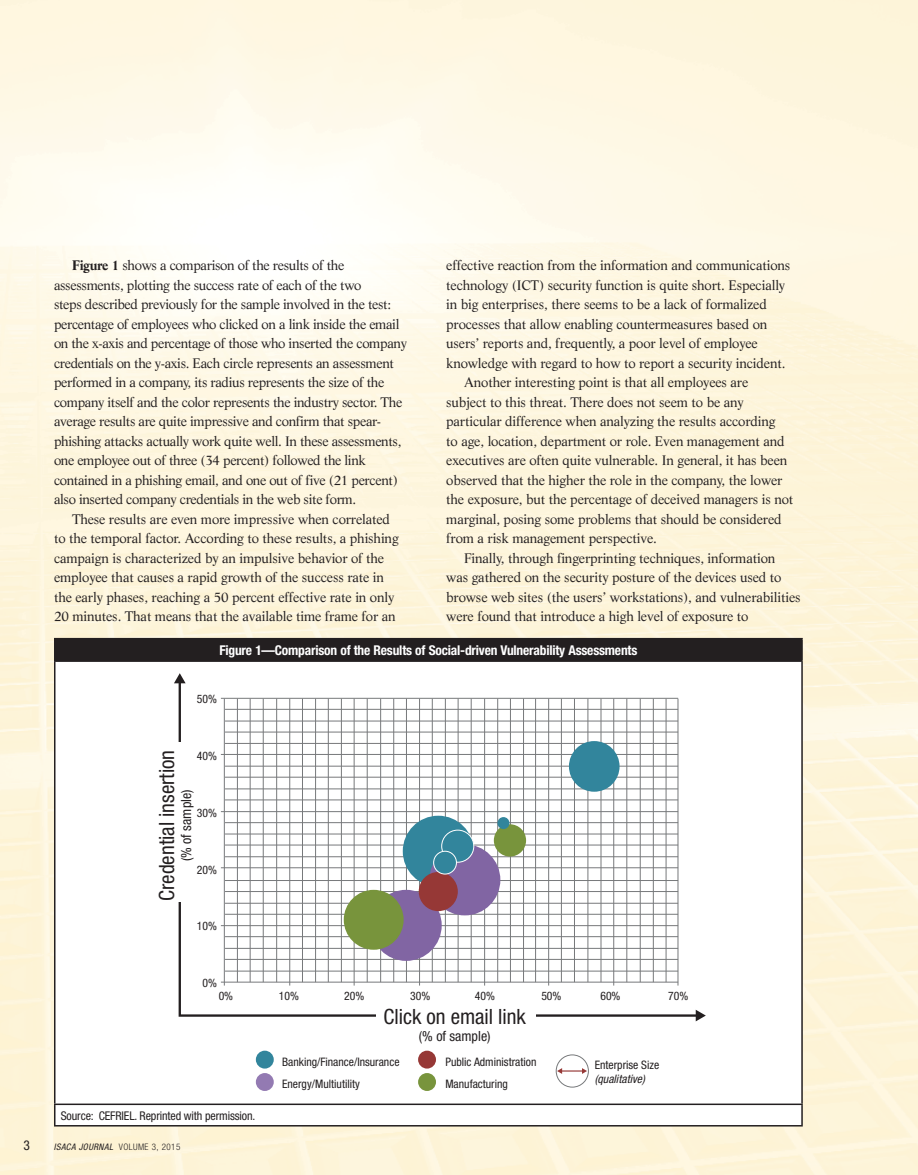
<style>
.page{position:relative;width:918px;height:1175px;background:#fff}
.page>*{position:absolute;margin:0;border:0;box-sizing:border-box;transform-origin:0 0}
.t1{font:condensed 21px "Helvetica Neue";color:#231f20}
.t2{font:condensed 14.1px "Helvetica Neue";color:#231f20}
.t3{font:13.5px/19.5px "Life";letter-spacing:-.01em;color:#231f20}
.t4{font:700 condensed 13.5px "Helvetica Neue";letter-spacing:-.015em;color:#fff}
.t5{font:condensed 13.5px "Helvetica Neue";color:#231f20}
.t6{font:condensed 12px "Helvetica Neue";letter-spacing:-.01em;color:#231f20}
.t7{font:condensed 11.7px/21px "Helvetica Neue";color:#231f20}
.t8{font:italic condensed 11.7px "Helvetica Neue";color:#231f20}
.t9{font:italic condensed 9px "Helvetica Neue";letter-spacing:.05em;color:#231f20}
.s1{font-weight:700}
.s2{font-weight:300;font-style:normal}
</style>
<div class="page">
<div style="left:55px;top:638px;width:747px;height:23px;background:#231f20"></div>
<hr style="left:54px;top:638px;width:749px;height:1px;background:#231f20">
<hr style="left:54px;top:639px;width:2px;height:21px;background:#231f20">
<hr style="left:801px;top:639px;width:2px;height:21px;background:#231f20">
<hr style="left:54px;top:660px;width:749px;height:2px;background:#231f20">
<hr style="left:54px;top:662px;width:2px;height:441px;background:#231f20">
<hr style="left:801px;top:662px;width:2px;height:441px;background:#231f20">
<hr style="left:54px;top:1103px;width:749px;height:2px;background:#231f20">
<hr style="left:54px;top:1105px;width:2px;height:20px;background:#231f20">
<hr style="left:801px;top:1105px;width:2px;height:20px;background:#231f20">
<hr style="left:54px;top:1125px;width:749px;height:1px;background:#231f20">
<div style="left:256px;top:1073px;width:18px;height:18px;background:#937ab2;border-radius:50%"></div>
<div style="left:256px;top:1050px;width:18px;height:18px;background:#32859c;border-radius:50%"></div>
<div style="left:418px;top:1073px;width:18px;height:18px;background:#78943c;border-radius:50%"></div>
<div style="left:418px;top:1050px;width:18px;height:18px;background:#963836;border-radius:50%"></div>
<div style="left:556px;top:1054px;width:33px;height:33px;border:1px solid #77797b;border-radius:50%"></div>
<svg style="left:557px;top:1068px;width:30px;height:5px"></svg>
<svg style="left:177px;top:683px;width:519px;height:334px"></svg>
<svg style="left:174px;top:673px;width:12px;height:10px"></svg>
<svg style="left:696px;top:1010px;width:10px;height:11px"></svg>
<div style="left:173px;top:742px;width:16px;height:160px;background:#fff"></div>
<div style="left:377px;top:1007px;width:159px;height:17px;background:#fff"></div>
<p class="t3" style="left:446px;top:255px;width:346px">effective reaction from the information and communications</p>
<p class="t3" style="left:446px;top:275px;width:340px">technology (ICT) security function is quite short. Especially</p>
<p class="t3" style="left:446px;top:294px;width:322px">in big enterprises, there seems to be a lack of formalized</p>
<p class="t3" style="left:446px;top:314px;width:323px">processes that allow enabling countermeasures based on</p>
<p class="t3" style="left:446px;top:333px;width:313px">users’ reports and, frequently, a poor level of employee</p>
<p class="t3" style="left:446px;top:353px;width:341px">knowledge with regard to how to report a security incident.</p>
<p class="t3" style="left:464px;top:372px;width:286px">Another interesting point is that all employees are</p>
<p class="t3" style="left:446px;top:392px;width:299px">subject to this threat. There does not seem to be any</p>
<p class="t3" style="left:446px;top:411px;width:331px">particular difference when analyzing the results according</p>
<p class="t3" style="left:446px;top:431px;width:340px">to age, location, department or role. Even management and</p>
<p class="t3" style="left:446px;top:450px;width:343px">executives are often quite vulnerable. In general, it has been</p>
<p class="t3" style="left:446px;top:470px;width:338px">observed that the higher the role in the company, the lower</p>
<p class="t3" style="left:446px;top:489px;width:349px">the exposure, but the percentage of deceived managers is not</p>
<p class="t3" style="left:446px;top:509px;width:337px">marginal, posing some problems that should be considered</p>
<p class="t3" style="left:446px;top:528px;width:212px">from a risk management perspective.</p>
<p class="t3" style="left:464px;top:548px;width:313px">Finally, through fingerprinting techniques, information</p>
<p class="t3" style="left:446px;top:567px;width:337px">was gathered on the security posture of the devices used to</p>
<p class="t3" style="left:446px;top:587px;width:356px">browse web sites (the users’ workstations), and vulnerabilities</p>
<p class="t3" style="left:446px;top:606px;width:304px">were found that introduce a high level of exposure to</p>
<p class="t4" style="left:219px;top:642px;width:419px">Figure 1—Comparison of the Results of Social-driven Vulnerability Assessments</p>
<p class="t3" style="left:54px;top:256px;width:354px;text-indent:18px"><span class="s1">Figure 1</span> shows a comparison of the results of the assessments, plotting the success rate of each of the two<br>steps described previously for the sample involved in the test: percentage of employees who clicked on a link inside the email on the x-axis and percentage of those who inserted the company credentials on the y-axis. Each circle represents an assessment performed in a company, its radius represents the size of the company itself and the color represents the industry sector. The average results are quite impressive and confirm that spear&shy;phishing attacks actually work quite well. In these assessments, one employee out of three (34 percent) followed the link contained in a phishing email, and one out of five (21 percent) also inserted company credentials in the web site form.</p>
<p class="t3" style="left:54px;top:509px;width:346px;text-indent:18px">These results are even more impressive when correlated to the temporal factor. According to these results, a phishing campaign is characterized by an impulsive behavior of the employee that causes a rapid growth of the success rate in the early phases, reaching a 50 percent effective rate in only 20 minutes. That means that the available time frame for an</p>
<p class="t7" style="left:197px;top:688px;width:22px">50%</p>
<h1 class="t1" style="left:155px;top:900px;width:152px;rotate:-90deg">Credential insertion</h1>
<p class="t7" style="left:197px;top:745px;width:22px">40%</p>
<p class="t2" style="left:178px;top:861px;width:73px;rotate:-90deg">(% of sample)</p>
<p class="t7" style="left:197px;top:802px;width:22px">30%</p>
<p class="t7" style="left:197px;top:858px;width:22px">20%</p>
<p class="t7" style="left:197px;top:915px;width:22px">10%</p>
<p class="t7" style="left:202px;top:972px;width:16px">0%</p>
<p class="t7" style="left:219px;top:985px;width:16px">0%</p>
<p class="t7" style="left:279px;top:985px;width:22px">10%</p>
<p class="t7" style="left:344px;top:985px;width:22px">20%</p>
<p class="t7" style="left:410px;top:985px;width:22px">30%</p>
<p class="t7" style="left:475px;top:985px;width:22px">40%</p>
<p class="t7" style="left:541px;top:985px;width:22px">50%</p>
<p class="t7" style="left:600px;top:985px;width:22px">60%</p>
<p class="t7" style="left:668px;top:985px;width:22px">70%</p>
<h1 class="t1" style="left:384px;top:1004px;width:144px">Click on email link</h1>
<p class="t2" style="left:419px;top:1027px;width:73px">(% of sample)</p>
<p class="t6" style="left:61px;top:1108px;width:196px">Source: CEFRIEL. Reprinted with permission.</p>
<p class="t5" style="left:24px;top:1137px;width:8px">3</p>
<p class="t9" style="left:54px;top:1141px;width:128px">ISACA JOURNAL <span class="s2">VOLUME 3, 2015</span></p>
<p class="t7" style="left:282px;top:1051px;width:119px">Banking/Finance/Insurance<br>Energy/Multiutility</p>
<p class="t7" style="left:445px;top:1051px;width:93px">Public Administration<br>Manufacturing</p>
<p class="t7" style="left:595px;top:1054px;width:66px">Enterprise Size</p>
<p class="t8" style="left:595px;top:1072px;width:52px">(qualitative)</p>
</div>
